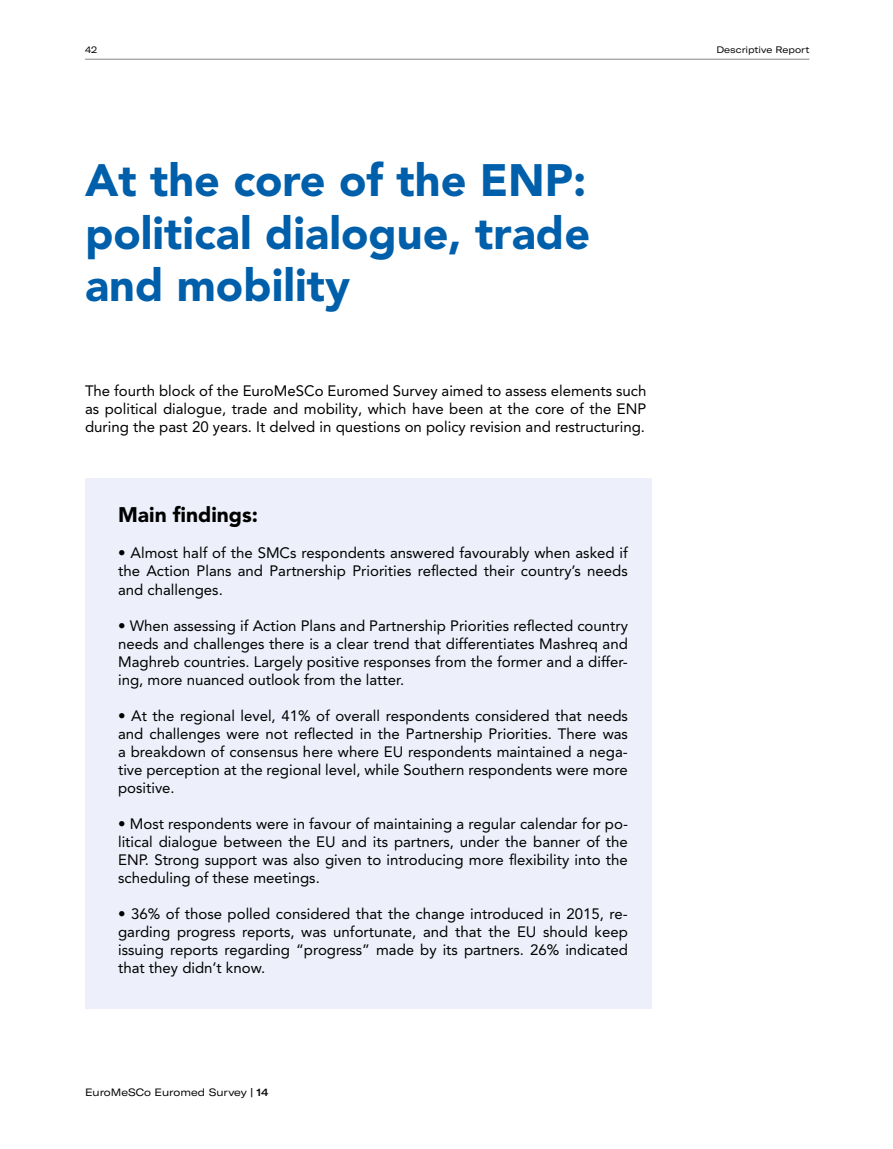
<style>
.page{position:relative;width:893px;height:1149px;background:#fff}
.page>*{position:absolute;margin:0;border:0;box-sizing:border-box;transform-origin:0 0}
.t1{font:900 45px/52.5px "Avenir LT Pro";color:#005faa;text-align:justify}
.t2{font:900 21px "Avenir LT Pro";color:#000}
.t3{font:15px/18px "Avenir LT Pro";color:#000;text-align:justify}
.t4{font:expanded 10.5px "GT America";color:#000}
.t5{font:expanded 9.3px "GT America";color:#000}
.s1{font-weight:500}
</style>
<div class="page">
<hr style="left:85px;top:59px;width:724px;height:1px;background:#878787">
<div style="left:85px;top:478px;width:567px;height:530px;background:#edf0fa"></div>
<p class="t5" style="left:85px;top:45px;width:14px">42</p>
<p class="t5" style="left:716px;top:45px;width:94px">Descriptive Report</p>
<h1 class="t1" style="left:85px;top:154px;width:507px">At the core of the ENP: political dialogue, trade and mobility</h1>
<p class="t3" style="left:85px;top:382px;width:563px">The fourth block of the EuroMeSCo Euromed Survey aimed to assess elements such as political dialogue, trade and mobility, which have been at the core of the ENP during the past 20 years. It delved in questions on policy revision and restructuring.</p>
<h2 class="t2" style="left:118px;top:502px;width:142px">Main findings:</h2>
<p class="t3" style="left:118px;top:544px;width:511px">• Almost half of the SMCs respondents answered favourably when asked if the Action Plans and Partnership Priorities reflected their country’s needs and challenges.</p>
<p class="t3" style="left:118px;top:616px;width:511px">• When assessing if Action Plans and Partnership Priorities reflected country needs and challenges there is a clear trend that differentiates Mashreq and Maghreb countries. Largely positive responses from the former and a differ&shy;ing, more nuanced outlook from the latter.</p>
<p class="t3" style="left:118px;top:706px;width:511px">• At the regional level, 41% of overall respondents considered that needs and challenges were not reflected in the Partnership Priorities. There was a breakdown of consensus here where EU respondents maintained a nega&shy;tive perception at the regional level, while Southern respondents were more positive.</p>
<p class="t3" style="left:118px;top:814px;width:511px">• Most respondents were in favour of maintaining a regular calendar for po&shy;litical dialogue between the EU and its partners, under the banner of the ENP. Strong support was also given to introducing more flexibility into the scheduling of these meetings.</p>
<p class="t3" style="left:118px;top:904px;width:511px">• 36% of those polled considered that the change introduced in 2015, re&shy;garding progress reports, was unfortunate, and that the EU should keep issuing reports regarding “progress” made by its partners. 26% indicated that they didn’t know.</p>
<p class="t4" style="left:85px;top:1086px;width:185px">EuroMeSCo Euromed Survey <span class="s1">| 14</span></p>
</div>
